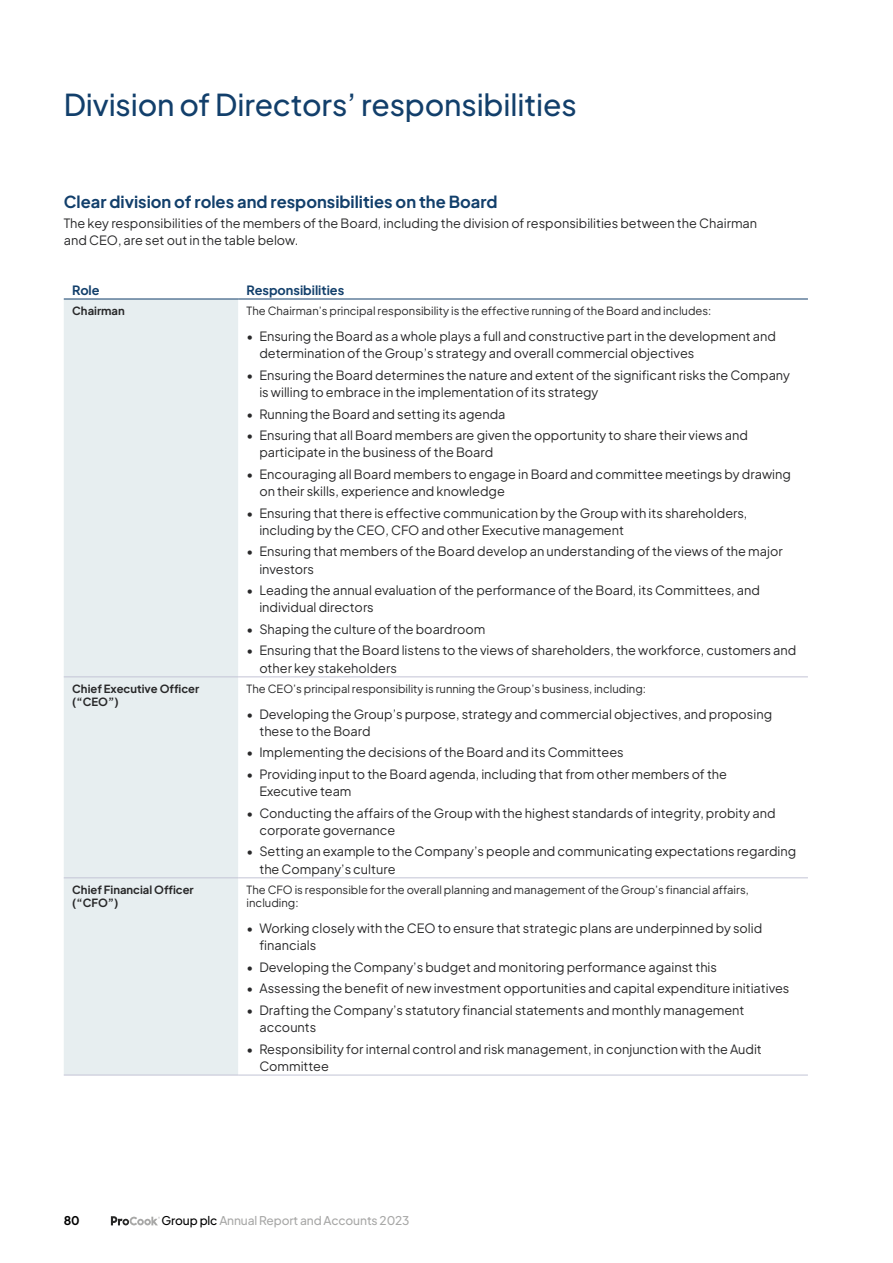
<style>
.page{position:relative;width:893px;height:1263px;background:#fff}
.page>*{position:absolute;margin:0;border:0;box-sizing:border-box;transform-origin:0 0}
.t1{font:500 30px "Plus Jakarta Sans";letter-spacing:-.005em;color:#123f6b}
.t2{font:700 16.5px "Plus Jakarta Sans";color:#123f6b}
.t3{font:12.75px/17.2px "Plus Jakarta Sans";color:#282829}
.t4{font:700 12.75px "Plus Jakarta Sans";color:#123f6b}
.t5{font:500 12px "Plus Jakarta Sans";letter-spacing:-.01em;color:#a8a8a7}
.t6{font:700 12px "Plus Jakarta Sans";color:#000}
.t7{font:11.25px/13.5px "Plus Jakarta Sans";color:#282829}
.t8{font:700 11.25px/13.5px "Plus Jakarta Sans";color:#282829}
.s1{color:#000}
</style>
<div class="page">
<div style="left:64px;top:300px;width:174px;height:775px;background:#e7eef0"></div>
<hr style="left:64px;top:677px;width:174px;height:1px;background:#c3c4d5">
<hr style="left:238px;top:677px;width:570px;height:1px;background:#c3c4d5">
<hr style="left:238px;top:877px;width:570px;height:1px;background:#c3c4d5">
<hr style="left:64px;top:877px;width:174px;height:1px;background:#c3c4d5">
<hr style="left:64px;top:1075px;width:174px;height:1px;background:#c3c4d5">
<hr style="left:238px;top:1075px;width:570px;height:1px;background:#c3c4d5">
<hr style="left:64px;top:299px;width:174px;height:1px;background:#123f6b">
<hr style="left:238px;top:299px;width:570px;height:1px;background:#123f6b">
<svg style="left:111px;top:1216px;width:49px;height:9px"></svg>
<h1 class="t1" style="left:64px;top:80px;width:514px">Division of Directors’ responsibilities</h1>
<p class="t2" style="left:64px;top:188px;width:435px">Clear division of roles and responsibilities on the Board</p>
<p class="t3" style="left:64px;top:213px;width:695px">The key responsibilities of the members of the Board, including the division of responsibilities between the Chairman and CEO, are set out in the table below.</p>
<p class="t4" style="left:72px;top:279px;width:29px">Role</p>
<p class="t4" style="left:247px;top:279px;width:99px">Responsibilities</p>
<p class="t8" style="left:72px;top:303px;width:54px">Chairman</p>
<p class="t7" style="left:247px;top:303px;width:466px">The Chairman’s principal responsibility is the effective running of the Board and includes:</p>
<p class="t3" style="left:259px;top:326px;width:518px;text-indent:-13px">• Ensuring the Board as a whole plays a full and constructive part in the development and determination of the Group’s strategy and overall commercial objectives</p>
<p class="t3" style="left:259px;top:365px;width:532px;text-indent:-13px">• Ensuring the Board determines the nature and extent of the significant risks the Company is willing to embrace in the implementation of its strategy</p>
<p class="t3" style="left:247px;top:404px;width:260px">• Running the Board and setting its agenda</p>
<p class="t3" style="left:259px;top:425px;width:490px;text-indent:-13px">• Ensuring that all Board members are given the opportunity to share their views and participate in the business of the Board</p>
<p class="t3" style="left:259px;top:464px;width:533px;text-indent:-13px">• Encouraging all Board members to engage in Board and committee meetings by drawing on their skills, experience and knowledge</p>
<p class="t3" style="left:259px;top:503px;width:489px;text-indent:-13px">• Ensuring that there is effective communication by the Group with its shareholders, including by the CEO, CFO and other Executive management</p>
<p class="t3" style="left:259px;top:542px;width:525px;text-indent:-13px">• Ensuring that members of the Board develop an understanding of the views of the major investors</p>
<p class="t3" style="left:259px;top:580px;width:502px;text-indent:-13px">• Leading the annual evaluation of the performance of the Board, its Committees, and individual directors</p>
<p class="t3" style="left:247px;top:619px;width:240px">• Shaping the culture of the boardroom</p>
<p class="t3" style="left:259px;top:641px;width:538px;text-indent:-13px">• Ensuring that the Board listens to the views of shareholders, the workforce, customers and other key stakeholders</p>
<p class="t8" style="left:72px;top:680px;width:128px">Chief Executive Officer (“CEO”)</p>
<p class="t7" style="left:247px;top:681px;width:401px">The CEO’s principal responsibility is running the Group’s business, including:</p>
<p class="t3" style="left:259px;top:704px;width:514px;text-indent:-13px">• Developing the Group’s purpose, strategy and commercial objectives, and proposing these to the Board</p>
<p class="t3" style="left:247px;top:743px;width:379px">• Implementing the decisions of the Board and its Committees</p>
<p class="t3" style="left:259px;top:764px;width:469px;text-indent:-13px">• Providing input to the Board agenda, including that from other members of the<br>Executive team</p>
<p class="t3" style="left:259px;top:803px;width:518px;text-indent:-13px">• Conducting the affairs of the Group with the highest standards of integrity, probity and corporate governance</p>
<p class="t3" style="left:259px;top:842px;width:538px;text-indent:-13px">• Setting an example to the Company’s people and communicating expectations regarding the Company’s culture</p>
<p class="t8" style="left:72px;top:881px;width:123px">Chief Financial Officer (“CFO”)</p>
<p class="t7" style="left:247px;top:882px;width:504px">The CFO is responsible for the overall planning and management of the Group’s financial affairs, including:</p>
<p class="t3" style="left:259px;top:918px;width:504px;text-indent:-13px">• Working closely with the CEO to ensure that strategic plans are underpinned by solid financials</p>
<p class="t3" style="left:247px;top:957px;width:472px">• Developing the Company’s budget and monitoring performance against this</p>
<p class="t3" style="left:247px;top:978px;width:544px">• Assessing the benefit of new investment opportunities and capital expenditure initiatives</p>
<p class="t3" style="left:259px;top:1000px;width:487px;text-indent:-13px">• Drafting the Company’s statutory financial statements and monthly management accounts</p>
<p class="t3" style="left:259px;top:1039px;width:504px;text-indent:-13px">• Responsibility for internal control and risk management, in conjunction with the Audit<br>Committee</p>
<p class="t6" style="left:64px;top:1210px;width:17px">80</p>
<p class="t5" style="left:161px;top:1210px;width:250px"><span class="s1">Group plc</span> Annual Report and Accounts 2023</p>
</div>
